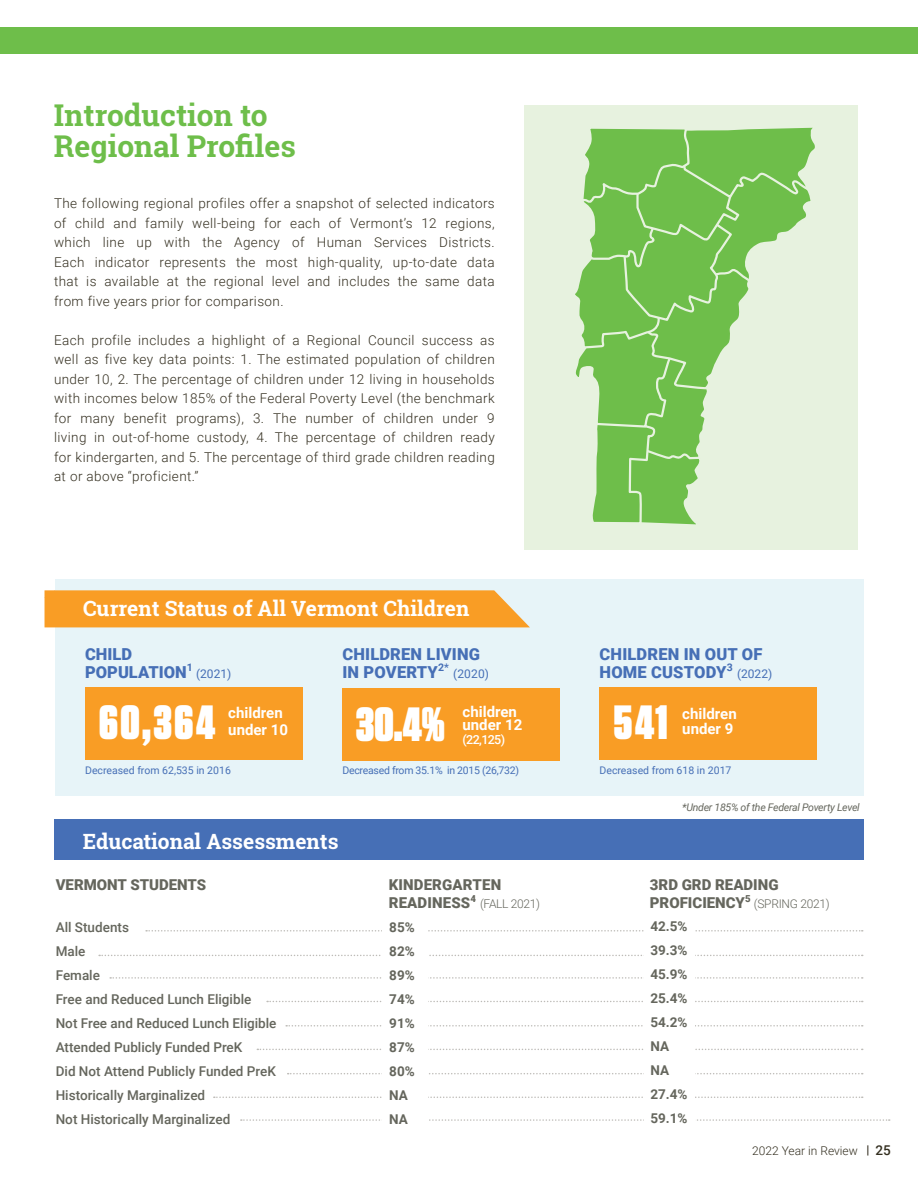
<style>
.page{position:relative;width:918px;height:1188px;background:#fff}
.page>*{position:absolute;margin:0;border:0;box-sizing:border-box;transform-origin:0 0}
.t1{font:900 48px "Tungsten";letter-spacing:.05em;color:#fff}
.t2{font:700 30px/31.5px "Roboto Slab";color:#6ebe4a}
.t3{font:700 21px "Roboto Slab";color:#fff}
.t4{font:900 16.5px/18px "Roboto";letter-spacing:.01em;color:#466fb6}
.t5{font:900 15px/18px "Roboto";color:#65665d}
.t6{font:700 15px/16.5px "Roboto";color:#fff}
.t7{font:300 13.5px/19.5px "Roboto";letter-spacing:.03em;color:#342f20;text-align:justify}
.t8{font:500 13.5px/24px "Roboto";color:#65665d}
.t9{font:700 13.5px/24px "Roboto";color:#65665d}
.t10{font:500 12.45px "Roboto";color:#fff}
.t11{font:300 12px "Roboto";letter-spacing:-.025em;color:#65665d}
.t12{font:300 12px "Roboto";color:#342f20}
.t13{font:12px "Roboto";color:#466fb6}
.t14{font:10.5px "Roboto";color:#466fb6}
.t15{font:italic 10.5px "Roboto";letter-spacing:-.025em;color:#65665d}
.t16{font:10.5px "Roboto";letter-spacing:-.025em;color:#466fb6}
.t17{font:700 10.5px "Roboto";color:#466fb6}
.s1{font-weight:500}
.s2{font-weight:500;font-size:13.5px}
</style>
<div class="page">
<svg style="left:241px;top:1119px;width:649px;height:2px"></svg>
<div style="left:0;top:27px;width:918px;height:27px;background:#6ebe4a"></div>
<svg style="left:99px;top:955px;width:764px;height:1px"></svg>
<svg style="left:110px;top:977px;width:753px;height:2px"></svg>
<svg style="left:267px;top:1001px;width:596px;height:1px"></svg>
<svg style="left:146px;top:930px;width:717px;height:2px"></svg>
<svg style="left:286px;top:1025px;width:577px;height:2px"></svg>
<svg style="left:257px;top:1049px;width:606px;height:1px"></svg>
<svg style="left:288px;top:1073px;width:575px;height:1px"></svg>
<svg style="left:214px;top:1097px;width:649px;height:1px"></svg>
<div style="left:55px;top:579px;width:809px;height:216px;background:#e7f4f8"></div>
<div style="left:85px;top:687px;width:218px;height:73px;background:#f99d25"></div>
<div style="left:45px;top:590px;width:485px;height:37px;background:#f99d25"></div>
<div style="left:55px;top:819px;width:809px;height:41px;background:#466fb6"></div>
<div style="left:600px;top:687px;width:217px;height:73px;background:#f99d25"></div>
<div style="left:342px;top:688px;width:218px;height:73px;background:#f99d25"></div>
<div style="left:524px;top:105px;width:334px;height:445px;background:#e7f2df"></div>
<svg style="left:575px;top:127px;width:240px;height:398px"></svg>
<div style="left:383px;top:922px;width:45px;height:231px;background:#fff"></div>
<div style="left:644px;top:921px;width:51px;height:205px;background:#fff"></div>
<h2 class="t2" style="left:54px;top:99px;width:243px">Introduction to<br>Regional Profiles</h2>
<p class="t7" style="left:54px;top:193px;width:442px">The following regional profiles offer a snapshot of selected indicators of child and family well-being for each of Vermont’s 12 regions, which line up with the Agency of Human Services Districts.<br>Each indicator represents the most high-quality, up-to-date data that is available at the regional level and includes the same data from five years prior for comparison.</p>
<p class="t7" style="left:54px;top:330px;width:442px">Each profile includes a highlight of a Regional Council success as well as five key data points: 1. The estimated population of children under 10, 2. The percentage of children under 12 living in households with incomes below 185% of the Federal Poverty Level (the benchmark for many benefit programs), 3. The number of children under 9 living in out-of-home custody, 4. The percentage of children ready for kindergarten, and 5. The percentage of third grade children reading at or above “proficient.”</p>
<h3 class="t3" style="left:83px;top:594px;width:388px">Current Status of All Vermont Children</h3>
<p class="t4" style="left:85px;top:645px;width:103px">CHILD<br>POPULATION</p>
<p class="t17" style="left:187px;top:660px;width:8px">1</p>
<p class="t13" style="left:196px;top:666px;width:37px">(2021)</p>
<p class="t4" style="left:342px;top:645px;width:139px">CHILDREN LIVING<br>IN POVERTY</p>
<p class="t17" style="left:438px;top:660px;width:12px">2*</p>
<p class="t13" style="left:453px;top:666px;width:37px">(2020)</p>
<p class="t4" style="left:600px;top:645px;width:164px">CHILDREN IN OUT OF<br>HOME CUSTODY</p>
<p class="t17" style="left:727px;top:660px;width:8px">3</p>
<p class="t13" style="left:737px;top:666px;width:37px">(2022)</p>
<h1 class="t1" style="left:99px;top:695px;width:117px">60,364</h1>
<p class="t6" style="left:228px;top:704px;width:61px">children under 10</p>
<h1 class="t1" style="left:356px;top:697px;width:90px">30.4%</h1>
<p class="t6" style="left:463px;top:704px;width:61px;line-height:13.5px">children under 12</p>
<p class="t10" style="left:463px;top:731px;width:44px">(22,125)</p>
<h1 class="t1" style="left:614px;top:695px;width:55px">541</h1>
<p class="t6" style="left:682px;top:705px;width:56px;line-height:15px">children under 9</p>
<p class="t14" style="left:85px;top:763px;width:147px">Decreased from 62,535 in 2016</p>
<p class="t16" style="left:342px;top:763px;width:178px">Decreased from 35.1% in 2015 (26,732)</p>
<p class="t14" style="left:600px;top:763px;width:133px">Decreased from 618 in 2017</p>
<p class="t15" style="left:682px;top:800px;width:179px">*Under 185% of the Federal Poverty Level</p>
<h3 class="t3" style="left:83px;top:827px;width:257px">Educational Assessments</h3>
<p class="t5" style="left:56px;top:875px;width:152px">VERMONT STUDENTS</p>
<p class="t8" style="left:56px;top:915px;width:222px">All Students<br>Male<br>Female<br>Free and Reduced Lunch Eligible<br>Not Free and Reduced Lunch Eligible<br>Attended Publicly Funded PreK<br>Did Not Attend Publicly Funded PreK<br>Historically Marginalized<br>Not Historically Marginalized</p>
<p class="t5" style="left:389px;top:875px;width:114px">KINDERGARTEN<br>READINESS<sup>4</sup></p>
<p class="t11" style="left:480px;top:895px;width:62px">(FALL 2021)</p>
<p class="t5" style="left:650px;top:875px;width:130px">3RD GRD READING<br>PROFICIENCY<sup>5</sup></p>
<p class="t11" style="left:754px;top:895px;width:77px">(SPRING 2021)</p>
<p class="t9" style="left:389px;top:915px;width:27px">85%<br>82%<br>89%<br>74%<br>91%<br>87%<br>80%<br>NA<br>NA</p>
<p class="t9" style="left:650px;top:914px;width:39px">42.5%<br>39.3%<br>45.9%<br>25.4%<br>54.2%<br>NA<br>NA<br>27.4%<br>59.1%</p>
<p class="t12" style="left:752px;top:1142px;width:140px">2022 Year in Review <span class="s1">|</span> <span class="s2">25</span></p>
</div>
